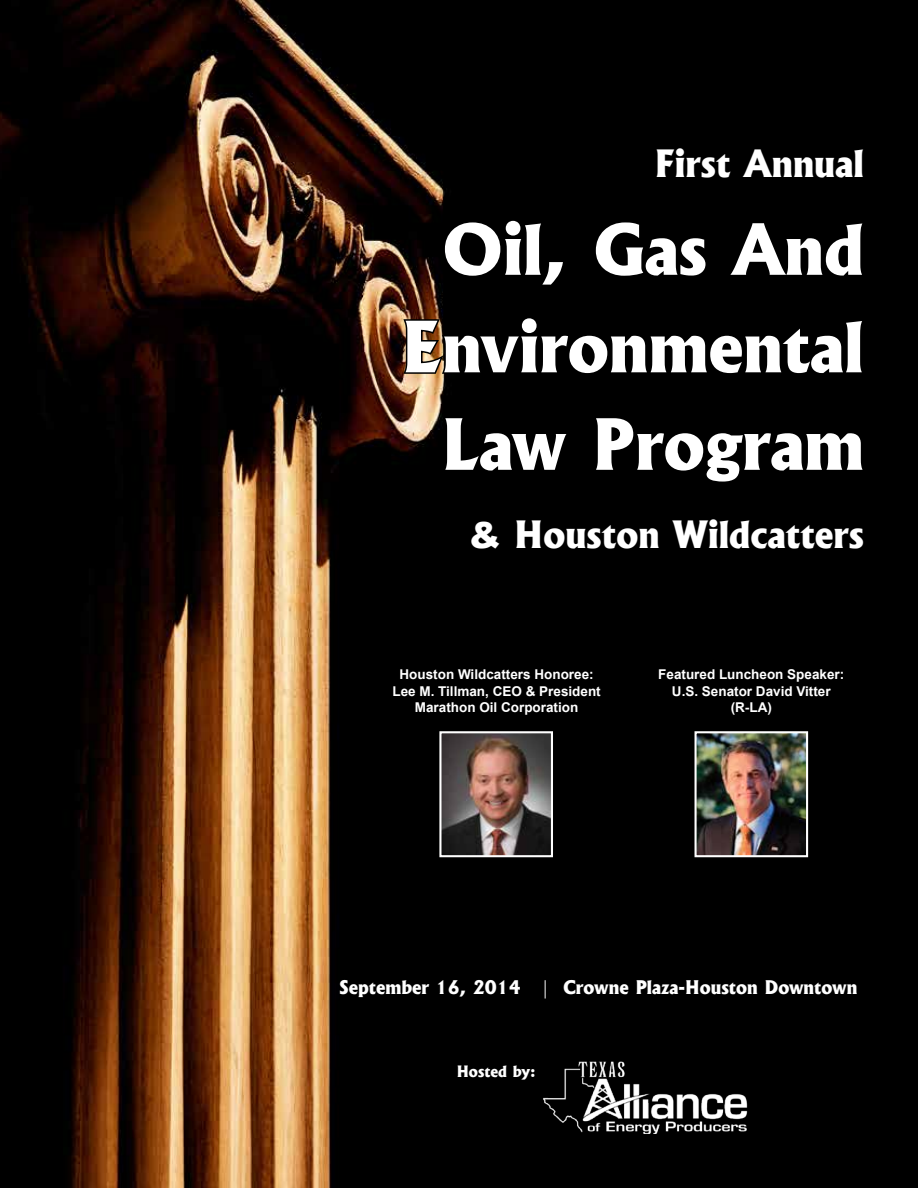
<style>
.page{position:relative;width:918px;height:1188px;background:#fff}
.page>*{position:absolute;margin:0;border:0;box-sizing:border-box;transform-origin:0 0}
.t1{font:800 67.5px/97.5px "Albertus";color:#fff;text-align:right}
.t2{font:800 36px "Albertus";color:#fff}
.t3{font:800 18px "Albertus";color:#fff}
.t4{font:800 15px "Albertus";color:#fff}
.t5{font:700 13.5px/16.2px "Arial";color:#fff;text-align:center}
.s1{font-family:"Arial";font-weight:900}
</style>
<div class="page">
<img style="left:0;top:0;width:721px;height:1188px">
<div style="left:721px;top:0;width:197px;height:1188px;background:#000"></div>
<div style="left:652px;top:145px;width:216px;height:37px;background:#000"></div>
<div style="left:442px;top:217px;width:125px;height:72px;background:#000"></div>
<div style="left:593px;top:219px;width:116px;height:61px;background:#000"></div>
<div style="left:724px;top:220px;width:144px;height:60px;background:#000"></div>
<svg style="left:401px;top:315px;width:466px;height:70px;background:#0c0906"></svg>
<div style="left:441px;top:415px;width:132px;height:70px;background:#000"></div>
<div style="left:591px;top:415px;width:276px;height:70px;background:#000"></div>
<svg style="left:468px;top:518px;width:36px;height:34px"></svg>
<div style="left:512px;top:515px;width:355px;height:50px;background:#000"></div>
<img style="left:541px;top:1052px;width:207px;height:82px">
<div style="left:656px;top:665px;width:189px;height:54px;background:#000"></div>
<img style="left:698px;top:734px;width:107px;height:120px">
<div style="left:695px;top:731px;width:113px;height:126px;border:2px solid #fff"></div>
<div style="left:391px;top:661px;width:213px;height:59px;background:#000"></div>
<img style="left:442px;top:734px;width:108px;height:120px">
<div style="left:439px;top:731px;width:114px;height:126px;border:2px solid #fff"></div>
<h2 class="t2" style="left:654px;top:141px;width:211px">First Annual</h2>
<h1 class="t1" style="left:401px;top:201px;width:464px">Oil, Gas And<br>Environmental<br>Law Program</h1>
<h2 class="t2" style="left:469px;top:512px;width:397px"><span class="s1">&amp;</span> Houston Wildcatters</h2>
<p class="t5" style="left:392px;top:667px;width:210px">Houston Wildcatters Honoree:<br>Lee M. Tillman, CEO &amp; President<br>Marathon Oil Corporation</p>
<p class="t5" style="left:658px;top:667px;width:188px">Featured Luncheon Speaker:<br>U.S. Senator David Vitter (R-LA)</p>
<h3 class="t3" style="left:339px;top:976px;width:520px">September 16, 2014 | Crowne Plaza-Houston Downtown</h3>
<p class="t4" style="left:457px;top:1062px;width:80px">Hosted by:</p>
</div>
